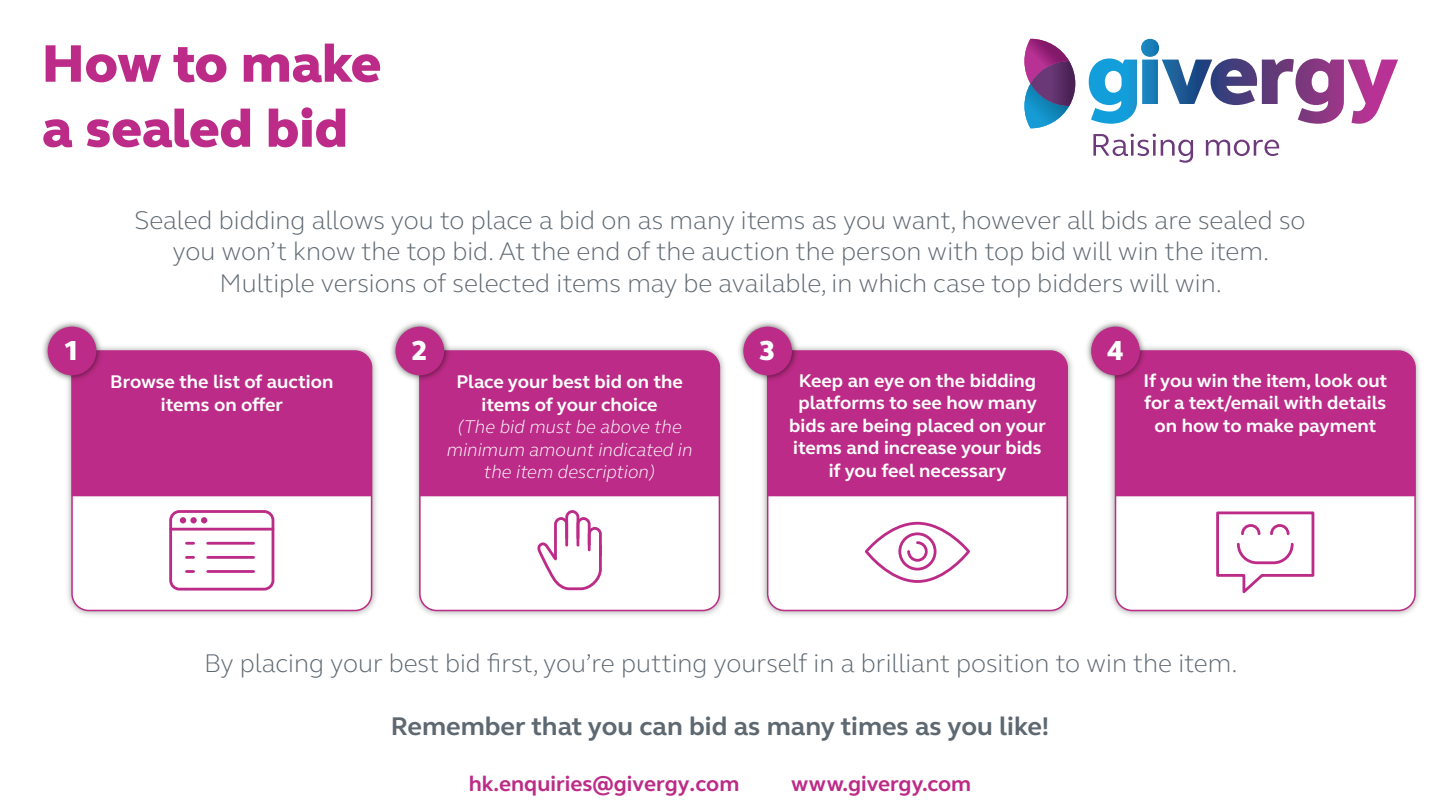
<style>
.page{position:relative;width:1440px;height:810px;background:#fff}
.page>*{position:absolute;margin:0;border:0;box-sizing:border-box;transform-origin:0 0}
.t1{font:800 54.15px/65px "FS Elliot Pro";color:#bc2b87}
.t2{font:800 28.28px "FS Elliot Pro";color:#fff}
.t3{font:300 26.25px/31.5px "FS Elliot Pro";color:#5e6871;text-align:center}
.t4{font:700 26.25px "FS Elliot Pro";color:#5e6871}
.t5{font:700 21.75px "FS Elliot Pro";color:#bc2b87}
.t6{font:700 18.83px/22.6px "FS Elliot Pro";color:#fff;text-align:center}
.t7{font:italic 300 18.83px/22.6px "FS Elliot Pro";color:#fff;text-align:center}
</style>
<div class="page">
<img style="left:416px;top:347px;width:308px;height:269px">
<div style="left:420px;top:351px;width:299px;height:259px;background:#fff;border-radius:17px"></div>
<div style="left:419px;top:350px;width:301px;height:261px;border:2px solid #bc2b87;border-radius:17px"></div>
<img style="left:67px;top:347px;width:310px;height:269px">
<div style="left:72px;top:351px;width:300px;height:259px;background:#fff;border-radius:17px"></div>
<div style="left:71px;top:350px;width:301px;height:261px;border:2px solid #bc2b87;border-radius:17px"></div>
<img style="left:763px;top:347px;width:309px;height:269px">
<div style="left:768px;top:351px;width:299px;height:259px;background:#fff;border-radius:17px"></div>
<div style="left:767px;top:350px;width:301px;height:261px;border:2px solid #bc2b87;border-radius:17px"></div>
<img style="left:1110px;top:347px;width:310px;height:269px">
<div style="left:1116px;top:351px;width:299px;height:259px;background:#fff;border-radius:17px"></div>
<div style="left:1115px;top:350px;width:301px;height:261px;border:2px solid #bc2b87;border-radius:17px"></div>
<div style="left:420px;top:351px;width:300px;height:145px;background:#bc2b87"></div>
<div style="left:72px;top:351px;width:300px;height:145px;background:#bc2b87"></div>
<div style="left:767px;top:351px;width:301px;height:145px;background:#bc2b87"></div>
<div style="left:1115px;top:351px;width:300px;height:145px;background:#bc2b87"></div>
<hr style="left:208px;top:542px;width:46px;height:3px;background:#bc2b87">
<svg style="left:187px;top:542px;width:7px;height:3px"></svg>
<hr style="left:208px;top:556px;width:46px;height:3px;background:#bc2b87">
<svg style="left:187px;top:556px;width:7px;height:3px"></svg>
<hr style="left:208px;top:570px;width:46px;height:3px;background:#bc2b87">
<svg style="left:187px;top:570px;width:7px;height:3px"></svg>
<div style="left:169px;top:510px;width:105px;height:81px;border:3px solid #bc2b87;border-radius:9px"></div>
<hr style="left:171px;top:528px;width:102px;height:3px;background:#bc2b87">
<svg style="left:180px;top:517px;width:6px;height:6px"></svg>
<div style="left:190px;top:517px;width:7px;height:6px;border:3px solid #bc2b87;border-radius:50%"></div>
<svg style="left:201px;top:517px;width:6px;height:6px"></svg>
<img style="left:43px;top:322px;width:62px;height:62px">
<div style="left:48px;top:327px;width:48px;height:48px;background:#bc2b87;border-radius:50%"></div>
<svg style="left:538px;top:510px;width:64px;height:81px"></svg>
<img style="left:391px;top:322px;width:62px;height:62px">
<div style="left:396px;top:327px;width:48px;height:48px;background:#bc2b87;border-radius:50%"></div>
<div style="left:865px;top:522px;width:105px;height:61px;border:3px solid #bc2b87;border-radius:50%"></div>
<div style="left:898px;top:532px;width:39px;height:39px;border:3px solid #bc2b87;border-radius:50%"></div>
<svg style="left:907px;top:541px;width:21px;height:21px"></svg>
<img style="left:739px;top:322px;width:62px;height:62px">
<div style="left:743px;top:327px;width:49px;height:48px;background:#bc2b87;border-radius:50%"></div>
<svg style="left:1216px;top:511px;width:99px;height:83px"></svg>
<img style="left:1087px;top:322px;width:62px;height:62px">
<div style="left:1091px;top:327px;width:49px;height:48px;background:#bc2b87;border-radius:50%"></div>
<svg style="left:1089px;top:39px;width:309px;height:85px"></svg>
<svg style="left:1024px;top:39px;width:51px;height:89px"></svg>
<svg style="left:1093px;top:134px;width:100px;height:29px"></svg>
<svg style="left:1206px;top:140px;width:73px;height:16px"></svg>
<h1 class="t1" style="left:42px;top:31px;width:341px">How to make a sealed bid</h1>
<p class="t2" style="left:64px;top:331px;width:18px">1</p>
<p class="t3" style="left:134px;top:203px;width:1173px">Sealed bidding allows you to place a bid on as many items as you want, however all bids are sealed so you won’t know the top bid. At the end of the auction the person with top bid will win the item.<br>Multiple versions of selected items may be available, in which case top bidders will win.</p>
<p class="t6" style="left:110px;top:370px;width:225px">Browse the list of auction items on offer</p>
<p class="t2" style="left:411px;top:331px;width:18px">2</p>
<p class="t6" style="left:456px;top:370px;width:228px">Place your best bid on the items of your choice</p>
<p class="t7" style="left:447px;top:415px;width:247px">(The bid must be above the minimum amount indicated in the item description)</p>
<p class="t2" style="left:759px;top:331px;width:18px">3</p>
<p class="t6" style="left:789px;top:369px;width:258px">Keep an eye on the bidding platforms to see how many bids are being placed on your items and increase your bids if you feel necessary</p>
<p class="t2" style="left:1107px;top:331px;width:18px">4</p>
<p class="t6" style="left:1143px;top:369px;width:246px">If you win the item, look out for a text/email with details on how to make payment</p>
<p class="t3" style="left:204px;top:646px;width:1035px">By placing your best bid first, you’re putting yourself in a brilliant position to win the item.</p>
<p class="t4" style="left:391px;top:708px;width:660px">Remember that you can bid as many times as you like!</p>
<p class="t5" style="left:469px;top:769px;width:272px">hk.enquiries@givergy.com</p>
<p class="t5" style="left:791px;top:769px;width:181px">www.givergy.com</p>
</div>
